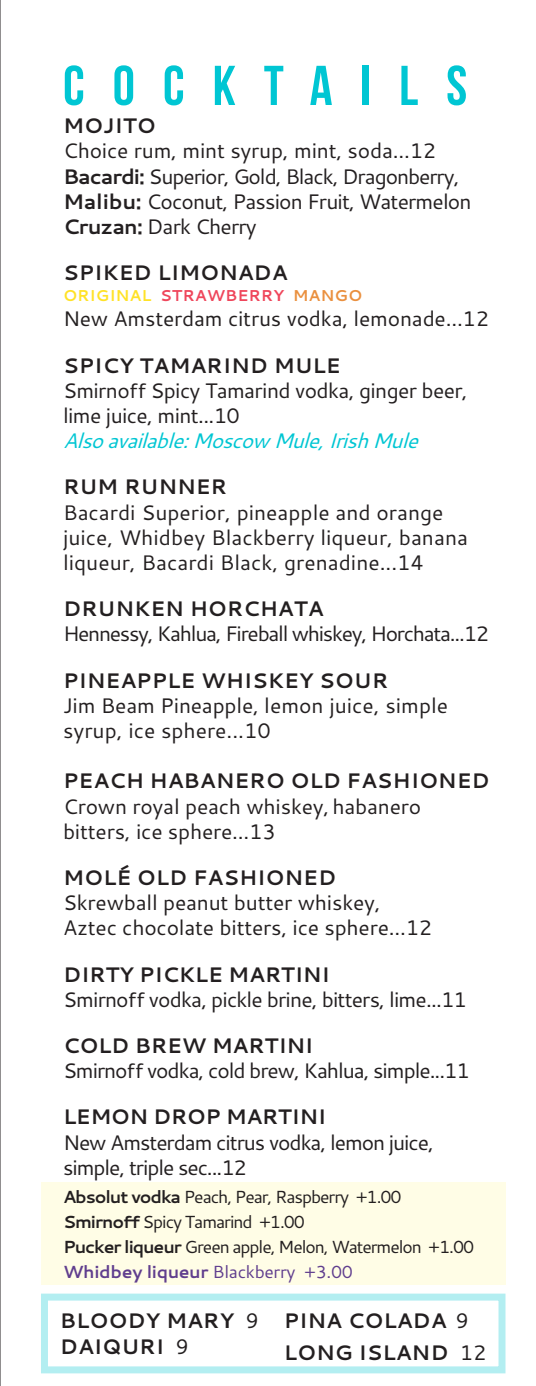
<style>
.page{position:relative;width:536px;height:1386px;background:#fff}
.page>*{position:absolute;margin:0;border:0;box-sizing:border-box;transform-origin:0 0}
.t1{font:56px "Bebas Neue";letter-spacing:.5em;color:#00c6d3}
.t2{font:21px/25.2px "Cantarell";letter-spacing:-.01em;color:#231f20}
.t3{font:700 21px "Cantarell";color:#231f20}
.t4{font:21px "Cantarell";letter-spacing:-.05em;color:#231f20}
.t5{font:21px "Cantarell";letter-spacing:-.04em;color:#231f20}
.t6{font:21px/25.2px "Cantarell";letter-spacing:-.03em;color:#231f20}
.t7{font:21px "Cantarell";letter-spacing:-.06em;color:#231f20}
.t8{font:italic 21px "Cantarell";letter-spacing:-.04em;color:#00c6d3}
.t9{font:700 21px "Cantarell";letter-spacing:-.02em;color:#231f20}
.t10{font:17.5px "Cantarell";letter-spacing:-.06em;color:#231f20}
.t11{font:17.5px "Cantarell";letter-spacing:-.02em;color:#603e8e}
.t12{font:700 15.75px "Cantarell";color:#ef465b}
.s1{font-weight:700}
.s2{color:#ffe227}
.s3{color:#ea903f}
.s4{font-weight:400}
</style>
<div class="page">
<div style="left:41px;top:1182px;width:464px;height:103px;background:#fffde6"></div>
<svg style="left:0;top:0;width:1px;height:1386px"></svg>
<p class="t1" style="left:63px;top:55px;width:405px">COCKTAILS</p>
<p class="t3" style="left:63px;top:111px;width:94px">MOJITO</p>
<p class="t2" style="left:63px;top:138px;width:374px">Choice rum, mint syrup, mint, soda...12</p>
<p class="t4" style="left:63px;top:162px;width:398px"><span class="s1">Bacardi:</span> Superior, Gold, Black, Dragonberry,</p>
<p class="t5" style="left:63px;top:187px;width:410px"><span class="s1">Malibu:</span> Coconut, Passion Fruit, Watermelon</p>
<p class="t5" style="left:63px;top:212px;width:195px"><span class="s1">Cruzan:</span> Dark Cherry</p>
<p class="t3" style="left:63px;top:258px;width:226px">SPIKED LIMONADA</p>
<p class="t12" style="left:63px;top:285px;width:301px"><span class="s2">ORIGINAL</span> STRAWBERRY <span class="s3">MANGO</span></p>
<p class="t2" style="left:63px;top:306px;width:427px">New Amsterdam citrus vodka, lemonade...12</p>
<p class="t3" style="left:63px;top:350px;width:279px">SPICY TAMARIND MULE</p>
<p class="t6" style="left:63px;top:377px;width:406px">Smirnoff Spicy Tamarind vodka, ginger beer, lime juice, mint...10</p>
<p class="t8" style="left:63px;top:426px;width:356px">Also available: Moscow Mule, Irish Mule</p>
<p class="t3" style="left:63px;top:472px;width:165px">RUM RUNNER</p>
<p class="t2" style="left:63px;top:499px;width:406px">Bacardi Superior, pineapple and orange juice, Whidbey Blackberry liqueur, banana liqueur, Bacardi Black, grenadine...14</p>
<p class="t3" style="left:63px;top:594px;width:262px">DRUNKEN HORCHATA</p>
<p class="t7" style="left:63px;top:619px;width:427px">Hennessy, Kahlua, Fireball whiskey, Horchata...12</p>
<p class="t3" style="left:63px;top:665px;width:326px">PINEAPPLE WHISKEY SOUR</p>
<p class="t2" style="left:63px;top:692px;width:386px">Jim Beam Pineapple, lemon juice, simple syrup, ice sphere...10</p>
<p class="t3" style="left:63px;top:766px;width:428px">PEACH HABANERO OLD FASHIONED</p>
<p class="t2" style="left:63px;top:793px;width:359px">Crown royal peach whiskey, habanero</p>
<p class="t2" style="left:63px;top:818px;width:214px">bitters, ice sphere...13</p>
<p class="t3" style="left:63px;top:863px;width:274px">MOLÉ OLD FASHIONED</p>
<p class="t2" style="left:63px;top:889px;width:319px">Skrewball peanut butter whiskey,</p>
<p class="t2" style="left:63px;top:915px;width:370px">Aztec chocolate bitters, ice sphere...12</p>
<p class="t3" style="left:63px;top:959px;width:268px">DIRTY PICKLE MARTINI</p>
<p class="t5" style="left:63px;top:985px;width:405px">Smirnoff vodka, pickle brine, bitters, lime...11</p>
<p class="t3" style="left:63px;top:1031px;width:252px">COLD BREW MARTINI</p>
<p class="t4" style="left:63px;top:1056px;width:408px">Smirnoff vodka, cold brew, Kahlua, simple...11</p>
<p class="t9" style="left:63px;top:1102px;width:264px">LEMON DROP MARTINI</p>
<p class="t4" style="left:63px;top:1128px;width:372px">New Amsterdam citrus vodka, lemon juice,</p>
<p class="t4" style="left:63px;top:1153px;width:185px">simple, triple sec...12</p>
<p class="t10" style="left:63px;top:1184px;width:340px"><span class="s1">Absolut vodka</span> Peach, Pear, Raspberry +1.00</p>
<p class="t10" style="left:63px;top:1210px;width:243px"><span class="s1">Smirnoff</span> Spicy Tamarind +1.00</p>
<p class="t10" style="left:63px;top:1235px;width:412px"><span class="s1">Pucker liqueur</span> Green apple, Melon, Watermelon +1.00</p>
<p class="t11" style="left:63px;top:1260px;width:291px"><span class="s1">Whidbey liqueur</span> Blackberry +3.00</p>
<p class="t3" style="left:60px;top:1306px;width:200px">BLOODY MARY <span class="s4">9</span></p>
<p class="t3" style="left:60px;top:1332px;width:130px">DAIQURI <span class="s4">9</span></p>
<p class="t3" style="left:284px;top:1306px;width:187px">PINA COLADA <span class="s4">9</span></p>
<p class="t3" style="left:284px;top:1337px;width:204px">LONG ISLAND <span class="s4">12</span></p>
</div>
